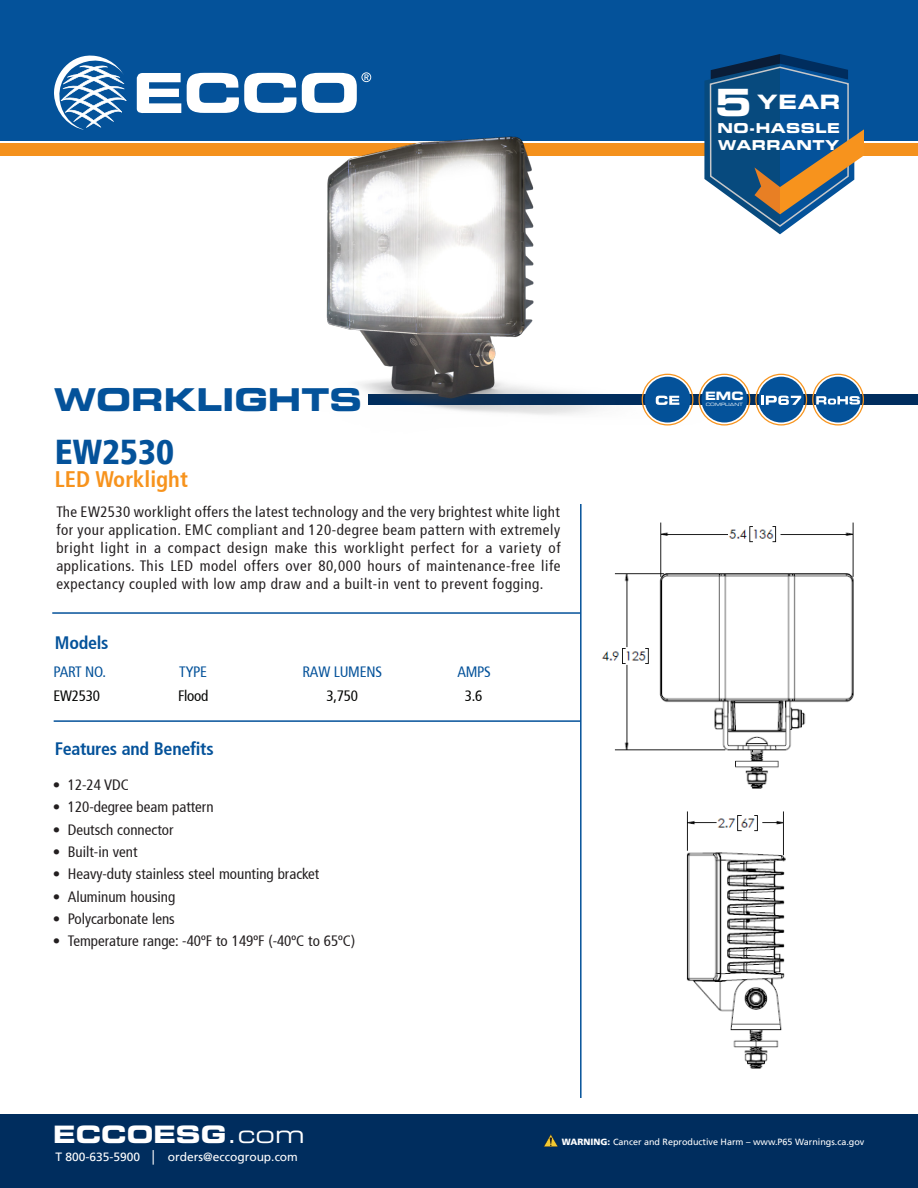
<style>
.page{position:relative;width:918px;height:1188px;background:#fff}
.page>*{position:absolute;margin:0;border:0;box-sizing:border-box;transform-origin:0 0}
.t1{font:37.5px "Eurostile LT Std Bold Ex 2";color:#fff}
.t2{font:900 condensed 34.5px "Frutiger 77";color:#04529a}
.t3{font:31.5px "Eurostile LT Std Bold Ex 2";color:#04529a}
.t4{font:24px "Eurostile LT Std Bold Ex 2";color:#fff}
.t5{font:700 condensed 22.5px "Frutiger 67";color:#f7931d}
.t6{font:19.8px "Eurostile LT Std Bold Ex 2";color:#fff}
.t7{font:700 condensed 18px "Frutiger 67";letter-spacing:-.015em;color:#04529a}
.Body_text{font:condensed 15px/18px "Frutiger 57";color:#231f20;text-align:justify}
.Body_text-2{font:condensed 15px "Frutiger 57";letter-spacing:.025em;color:#231f20}
.t8{font:condensed 15px "Frutiger 57";letter-spacing:-.015em;color:#04529a}
.t9{font:condensed 15px "Frutiger 57";letter-spacing:-.015em;color:#040503}
.t10{font:13.65px/16.5px "Eurostile LT Std Bold Ex 2";letter-spacing:.035em;color:#fff}
.t11{font:12px "Frutiger LT";color:#fff}
.t12{font:11.55px "Eurostile LT Std Bold Ex 2";color:#fff}
.t13{font:9px "Frutiger LT";color:#fff}
.t14{font:4.5px "Eurostile LT Std Ex 2";color:#fff}
.s1{font-family:"Eurostile LT Std Ex 2"}
.s2{font-family:"Arial"}
.s3{font-weight:900}
</style>
<div class="page">
<div style="left:368px;top:394px;width:550px;height:11px;background:#002d5e"></div>
<div style="left:0;top:1115px;width:918px;height:73px;background:#002d5e"></div>
<svg style="left:544px;top:1134px;width:14px;height:13px"></svg>
<div style="left:0;top:144px;width:918px;height:12px;background:#f4911d"></div>
<div style="left:0;top:0;width:918px;height:140px;background:#04529a"></div>
<svg style="left:137px;top:73px;width:44px;height:41px"></svg>
<svg style="left:187px;top:73px;width:109px;height:38px"></svg>
<svg style="left:54px;top:56px;width:72px;height:74px"></svg>
<svg style="left:302px;top:72px;width:69px;height:32px"></svg>
<svg style="left:704px;top:54px;width:160px;height:180px"></svg>
<hr style="left:54px;top:720px;width:527px;height:2px;background:#04529a">
<hr style="left:52px;top:612px;width:529px;height:2px;background:#04529a">
<hr style="left:580px;top:504px;width:2px;height:594px;background:#04529a">
<svg style="left:726px;top:374px;width:138px;height:52px"></svg>
<img style="left:192px;top:104px;width:534px;height:322px">
<img style="left:601px;top:522px;width:253px;height:267px">
<img style="left:686px;top:811px;width:100px;height:258px">
<p class="t3" style="left:54px;top:378px;width:310px">WORKLIGHTS</p>
<p class="t2" style="left:55px;top:431px;width:121px">EW2530</p>
<p class="t5" style="left:55px;top:465px;width:134px">LED Worklight</p>
<p class="Body_text-2" style="left:56px;top:503px;width:505px">The EW2530 worklight offers the latest technology and the very brightest white light</p>
<p class="Body_text" style="left:56px;top:521px;width:506px">for your application. EMC compliant and 120-degree beam pattern with extremely bright light in a compact design make this worklight perfect for a variety of applications. This LED model offers over 80,000 hours of maintenance-free life expectancy coupled with low amp draw and a built-in vent to prevent fogging.</p>
<p class="t7" style="left:55px;top:632px;width:55px">Models</p>
<p class="t8" style="left:53px;top:663px;width:54px">PART NO.</p>
<p class="t8" style="left:179px;top:663px;width:29px">TYPE</p>
<p class="t8" style="left:302px;top:663px;width:81px">RAW LUMENS</p>
<p class="t8" style="left:458px;top:663px;width:35px">AMPS</p>
<p class="t9" style="left:53px;top:687px;width:48px">EW2530</p>
<p class="t9" style="left:178px;top:687px;width:32px">Flood</p>
<p class="t9" style="left:327px;top:687px;width:33px">3,750</p>
<p class="t9" style="left:465px;top:687px;width:19px">3.6</p>
<p class="t7" style="left:55px;top:738px;width:160px">Features and Benefits</p>
<p class="Body_text" style="left:53px;top:776px;width:78px">• 12-24 VDC</p>
<p class="Body_text" style="left:53px;top:798px;width:162px">• 120-degree beam pattern</p>
<p class="Body_text" style="left:53px;top:820px;width:122px">• Deutsch connector</p>
<p class="Body_text" style="left:53px;top:843px;width:86px">• Built-in vent</p>
<p class="Body_text" style="left:53px;top:865px;width:268px">• Heavy-duty stainless steel mounting bracket</p>
<p class="Body_text" style="left:53px;top:887px;width:124px">• Aluminum housing</p>
<p class="Body_text" style="left:53px;top:910px;width:123px">• Polycarbonate lens</p>
<p class="Body_text" style="left:53px;top:932px;width:304px">• Temperature range: -40ºF to 149ºF (-40ºC to 65ºC)</p>
<p class="t1" style="left:715px;top:76px;width:39px">5</p>
<p class="t10" style="left:718px;top:120px;width:124px">NO-HASSLE<br>WARRANTY</p>
<p class="t6" style="left:757px;top:88px;width:85px">YEAR</p>
<p class="t12" style="left:705px;top:388px;width:40px">EMC</p>
<p class="t14" style="left:706px;top:401px;width:39px">COMPLIANT</p>
<p class="t4" style="left:53px;top:1117px;width:253px">ECCOESG<span class="s1">.com</span></p>
<p class="t11" style="left:56px;top:1150px;width:244px">T 800-635-5900 <span class="s2">│</span> orders@eccogroup.com</p>
<p class="t13" style="left:562px;top:1137px;width:304px"><span class="s3">WARNING:</span> Cancer and Reproductive Harm – www.P65 Warnings.ca.gov</p>
</div>
